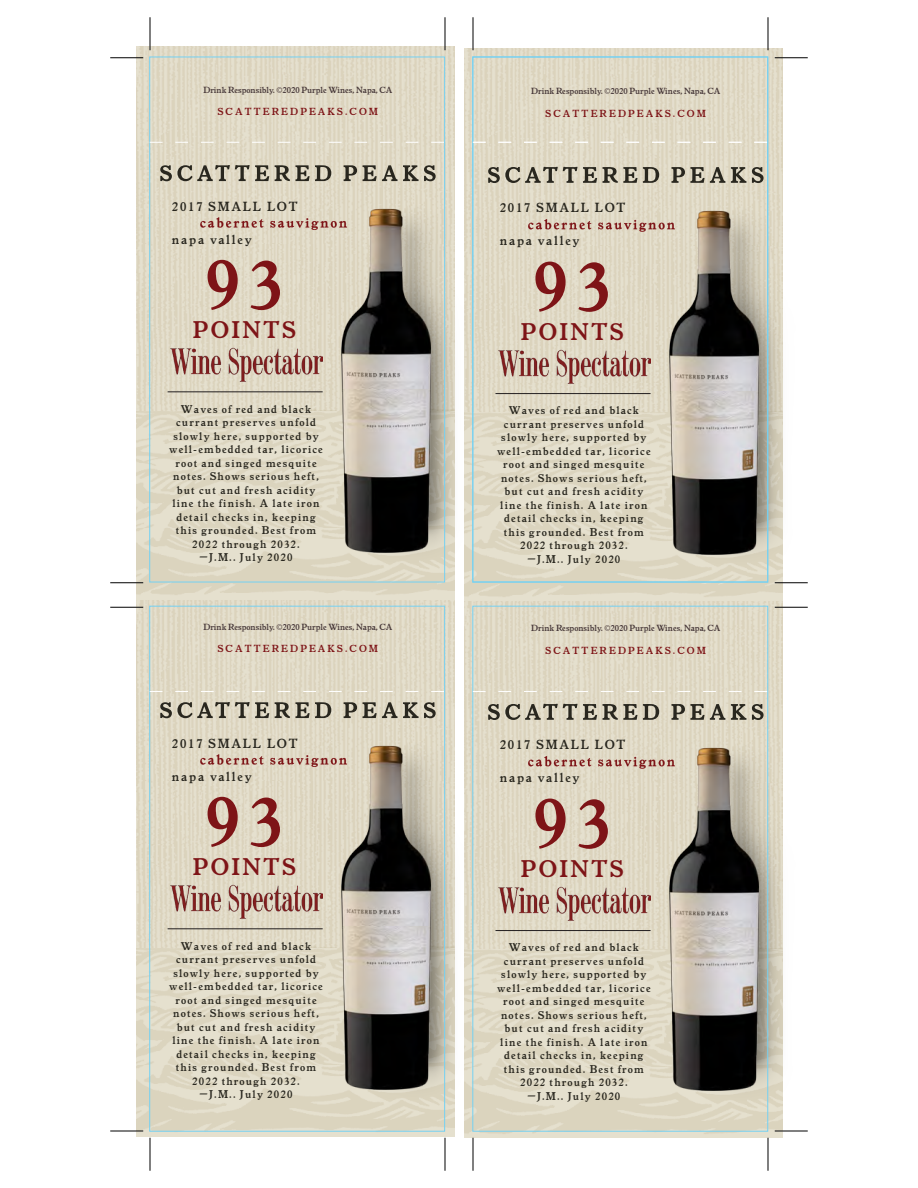
<style>
.page{position:relative;width:918px;height:1188px;background:#fff}
.page>*{position:absolute;margin:0;border:0;box-sizing:border-box;transform-origin:0 0}
.t1{font:73.65px "Ittery";color:#7e1417}
.t2{font:24px "Ittery";letter-spacing:.1em;color:#7e1417}
.t3{font:13.2px "Ittery";letter-spacing:.13em;color:#29271f}
.t4{font:11.25px/13.5px "Ittery";letter-spacing:.1em;color:#29271f;text-align:center}
.t5{font:10.2px "Ittery";letter-spacing:.2em;color:#7e1417}
.t6{font:8.85px "Ittery";color:#463738}
.s1{font-family:"Bannikova A"}
</style>
<div class="page">
<img style="left:465px;top:601px;width:317px;height:537px">
<svg style="left:528px;top:756px;width:63px;height:10px"></svg>
<svg style="left:598px;top:757px;width:54px;height:12px"></svg>
<svg style="left:488px;top:704px;width:109px;height:16px;background:#a19c8c"></svg>
<svg style="left:603px;top:704px;width:56px;height:16px"></svg>
<svg style="left:671px;top:704px;width:54px;height:16px"></svg>
<svg style="left:731px;top:704px;width:15px;height:16px"></svg>
<svg style="left:752px;top:704px;width:12px;height:16px"></svg>
<img style="left:684px;top:736px;width:99px;height:365px">
<img style="left:652px;top:744px;width:127px;height:357px">
<hr style="left:496px;top:930px;width:155px;height:1px;background:#231f20">
<img style="left:498px;top:859px;width:152px;height:90px">
<img style="left:465px;top:48px;width:317px;height:553px">
<svg style="left:528px;top:219px;width:63px;height:10px"></svg>
<svg style="left:598px;top:220px;width:54px;height:12px"></svg>
<svg style="left:488px;top:167px;width:109px;height:16px;background:#a19c8c"></svg>
<svg style="left:603px;top:167px;width:56px;height:16px"></svg>
<svg style="left:671px;top:167px;width:54px;height:16px"></svg>
<svg style="left:731px;top:167px;width:15px;height:16px"></svg>
<svg style="left:752px;top:167px;width:12px;height:16px"></svg>
<img style="left:684px;top:200px;width:99px;height:364px">
<img style="left:652px;top:207px;width:127px;height:357px">
<hr style="left:496px;top:393px;width:155px;height:1px;background:#231f20">
<img style="left:498px;top:322px;width:152px;height:90px">
<img style="left:137px;top:599px;width:317px;height:537px">
<svg style="left:200px;top:754px;width:63px;height:11px"></svg>
<svg style="left:270px;top:755px;width:54px;height:12px"></svg>
<svg style="left:160px;top:702px;width:109px;height:16px;background:#a29c8d"></svg>
<svg style="left:275px;top:702px;width:56px;height:16px"></svg>
<svg style="left:344px;top:702px;width:13px;height:16px"></svg>
<svg style="left:363px;top:702px;width:73px;height:16px"></svg>
<img style="left:356px;top:735px;width:117px;height:364px">
<img style="left:324px;top:742px;width:127px;height:357px">
<hr style="left:168px;top:929px;width:155px;height:1px;background:#231f20">
<img style="left:170px;top:857px;width:153px;height:91px">
<img style="left:137px;top:46px;width:317px;height:553px">
<svg style="left:200px;top:217px;width:63px;height:11px"></svg>
<svg style="left:270px;top:218px;width:54px;height:12px"></svg>
<svg style="left:160px;top:165px;width:109px;height:16px;background:#a29d8d"></svg>
<svg style="left:275px;top:165px;width:56px;height:16px"></svg>
<svg style="left:344px;top:165px;width:13px;height:16px"></svg>
<svg style="left:363px;top:165px;width:73px;height:16px"></svg>
<img style="left:356px;top:198px;width:117px;height:364px">
<img style="left:324px;top:205px;width:127px;height:357px">
<hr style="left:168px;top:392px;width:155px;height:1px;background:#231f20">
<img style="left:170px;top:320px;width:153px;height:91px">
<div style="left:150px;top:57px;width:295px;height:525px;border:1px solid #74d1f3"></div>
<svg style="left:150px;top:142px;width:294px;height:1px"></svg>
<div style="left:473px;top:57px;width:295px;height:525px;border:1px solid #74d1f3"></div>
<svg style="left:473px;top:142px;width:295px;height:1px"></svg>
<div style="left:150px;top:606px;width:295px;height:525px;border:1px solid #74d1f3"></div>
<svg style="left:150px;top:691px;width:294px;height:1px"></svg>
<div style="left:473px;top:606px;width:295px;height:525px;border:1px solid #74d1f3"></div>
<svg style="left:473px;top:691px;width:295px;height:1px"></svg>
<hr style="left:775px;top:1131px;width:33px;height:1px;background:#000">
<hr style="left:110px;top:1131px;width:33px;height:1px;background:#000">
<hr style="left:775px;top:607px;width:33px;height:1px;background:#000">
<hr style="left:110px;top:607px;width:33px;height:1px;background:#000">
<hr style="left:775px;top:582px;width:33px;height:1px;background:#000">
<hr style="left:110px;top:582px;width:33px;height:1px;background:#000">
<hr style="left:775px;top:57px;width:33px;height:1px;background:#000">
<hr style="left:110px;top:57px;width:33px;height:1px;background:#000">
<hr style="left:150px;top:1138px;width:1px;height:33px;background:#000">
<hr style="left:150px;top:17px;width:1px;height:33px;background:#000">
<hr style="left:445px;top:1138px;width:1px;height:33px;background:#000">
<hr style="left:445px;top:17px;width:1px;height:33px;background:#000">
<hr style="left:473px;top:1138px;width:1px;height:33px;background:#000">
<hr style="left:473px;top:17px;width:1px;height:33px;background:#000">
<hr style="left:768px;top:1138px;width:1px;height:33px;background:#000">
<hr style="left:768px;top:17px;width:1px;height:33px;background:#000">
<p class="t6" style="left:203px;top:85px;width:191px">Drink Responsibly. <span class="s1">©</span>2020 Purple Wines, Napa, CA</p>
<p class="t6" style="left:531px;top:86px;width:191px">Drink Responsibly. <span class="s1">©</span>2020 Purple Wines, Napa, CA</p>
<p class="t5" style="left:218px;top:106px;width:162px">SCATTEREDPEAKS.COM</p>
<p class="t5" style="left:546px;top:107px;width:162px">SCATTEREDPEAKS.COM</p>
<p class="t3" style="left:172px;top:199px;width:127px">2017 SMALL LOT</p>
<p class="t3" style="left:500px;top:200px;width:127px">2017 SMALL LOT</p>
<p class="t3" style="left:172px;top:232px;width:81px">napa valley</p>
<p class="t3" style="left:500px;top:233px;width:81px">napa valley</p>
<h1 class="t1" style="left:205px;top:243px;width:80px">93</h1>
<h2 class="t2" style="left:193px;top:317px;width:105px">POINTS</h2>
<h1 class="t1" style="left:533px;top:244px;width:80px">93</h1>
<h2 class="t2" style="left:521px;top:318px;width:105px">POINTS</h2>
<p class="t4" style="left:169px;top:402px;width:155px">Waves of red and black currant preserves unfold slowly here, supported by well-embedded tar, licorice root and singed mesquite notes. Shows serious heft, but cut and fresh acidity line the finish. A late iron detail checks in, keeping this grounded. Best from<br>2022 through 2032.<br>—J.M.. July 2020</p>
<p class="t4" style="left:497px;top:404px;width:155px">Waves of red and black currant preserves unfold slowly here, supported by well-embedded tar, licorice root and singed mesquite notes. Shows serious heft, but cut and fresh acidity line the finish. A late iron detail checks in, keeping this grounded. Best from<br>2022 through 2032.<br>—J.M.. July 2020</p>
<p class="t6" style="left:203px;top:622px;width:191px">Drink Responsibly. <span class="s1">©</span>2020 Purple Wines, Napa, CA</p>
<p class="t6" style="left:531px;top:623px;width:191px">Drink Responsibly. <span class="s1">©</span>2020 Purple Wines, Napa, CA</p>
<p class="t5" style="left:218px;top:643px;width:162px">SCATTEREDPEAKS.COM</p>
<p class="t5" style="left:546px;top:644px;width:162px">SCATTEREDPEAKS.COM</p>
<p class="t3" style="left:172px;top:736px;width:127px">2017 SMALL LOT</p>
<p class="t3" style="left:500px;top:737px;width:127px">2017 SMALL LOT</p>
<p class="t3" style="left:172px;top:769px;width:81px">napa valley</p>
<p class="t3" style="left:500px;top:770px;width:81px">napa valley</p>
<h1 class="t1" style="left:205px;top:780px;width:80px">93</h1>
<h2 class="t2" style="left:193px;top:854px;width:105px">POINTS</h2>
<h1 class="t1" style="left:533px;top:781px;width:80px">93</h1>
<h2 class="t2" style="left:521px;top:855px;width:105px">POINTS</h2>
<p class="t4" style="left:169px;top:939px;width:155px">Waves of red and black currant preserves unfold slowly here, supported by well-embedded tar, licorice root and singed mesquite notes. Shows serious heft, but cut and fresh acidity line the finish. A late iron detail checks in, keeping this grounded. Best from<br>2022 through 2032.<br>—J.M.. July 2020</p>
<p class="t4" style="left:497px;top:941px;width:155px">Waves of red and black currant preserves unfold slowly here, supported by well-embedded tar, licorice root and singed mesquite notes. Shows serious heft, but cut and fresh acidity line the finish. A late iron detail checks in, keeping this grounded. Best from<br>2022 through 2032.<br>—J.M.. July 2020</p>
</div>
